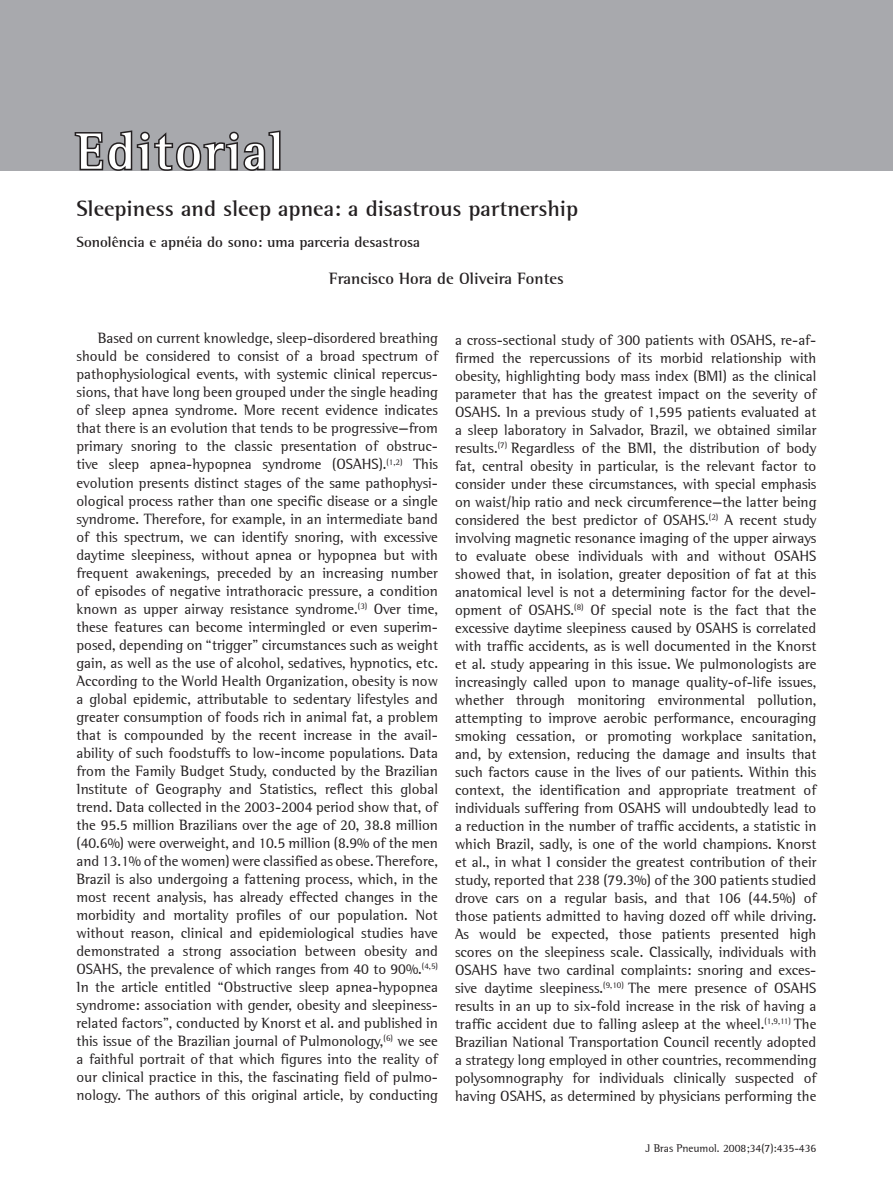
<style>
.page{position:relative;width:893px;height:1191px;background:#fff}
.page>*{position:absolute;margin:0;border:0;box-sizing:border-box;transform-origin:0 0}
.capítulo{font:700 51.75px "Libre Semi Serif S Si";letter-spacing:.05em;color:#fff}
.título___1o_idioma{font:700 22.5px "Libre Semi Serif S Si";color:#231f20}
.autores{font:700 16.5px "Libre Semi Serif S Si";color:#231f20}
.corpo{font:15px/18px "Libre Semi Serif S Si";color:#231f20;text-align:justify}
.título___2o_idioma{font:700 15px "Libre Semi Serif S Si";color:#231f20}
.rodapé{font:11.25px "Libre Semi Serif S Si";color:#231f20}
</style>
<div class="page">
<div style="left:0;top:0;width:893px;height:170px;background:#a8a9ad"></div>
<svg style="left:73px;top:130px;width:209px;height:41px"></svg>
<p class="capítulo" style="left:77px;top:120px;width:208px">Editorial</p>
<p class="título___1o_idioma" style="left:77px;top:195px;width:503px">Sleepiness and sleep apnea: a disastrous partnership</p>
<p class="título___2o_idioma" style="left:77px;top:233px;width:345px">Sonolência e apnéia do sono: uma parceria desastrosa</p>
<p class="autores" style="left:329px;top:268px;width:236px">Francisco Hora de Oliveira Fontes</p>
<p class="corpo" style="left:77px;top:329px;width:363px;text-indent:21px">Based on current knowledge, sleep-disordered breathing should be considered to consist of a broad spectrum of pathophysiological events, with systemic clinical repercus&shy;sions, that have long been grouped under the single heading of sleep apnea syndrome. More recent evidence indicates that there is an evolution that tends to be progressive—from primary snoring to the classic presentation of obstruc&shy;tive sleep apnea-hypopnea syndrome (OSAHS).<sup>(1,2)</sup> This evolution presents distinct stages of the same pathophysi&shy;ological process rather than one specific disease or a single syndrome. Therefore, for example, in an intermediate band of this spectrum, we can identify snoring, with excessive daytime sleepiness, without apnea or hypopnea but with frequent awakenings, preceded by an increasing number of episodes of negative intrathoracic pressure, a condition known as upper airway resistance syndrome.<sup>(3)</sup> Over time, these features can become intermingled or even superim&shy;posed, depending on “trigger” circumstances such as weight gain, as well as the use of alcohol, sedatives, hypnotics, etc.<br>According to the World Health Organization, obesity is now a global epidemic, attributable to sedentary lifestyles and greater consumption of foods rich in animal fat, a problem that is compounded by the recent increase in the avail&shy;ability of such foodstuffs to low-income populations. Data from the Family Budget Study, conducted by the Brazilian Institute of Geography and Statistics, reflect this global trend. Data collected in the 2003-2004 period show that, of the 95.5 million Brazilians over the age of 20, 38.8 million (40.6%) were overweight, and 10.5 million (8.9% of the men and 13.1% of the women) were classified as obese. Therefore, Brazil is also undergoing a fattening process, which, in the most recent analysis, has already effected changes in the morbidity and mortality profiles of our population. Not without reason, clinical and epidemiological studies have demonstrated a strong association between obesity and OSAHS, the prevalence of which ranges from 40 to 90%.<sup>(4,5)<br></sup>In the article entitled “Obstructive sleep apnea-hypopnea syndrome: association with gender, obesity and sleepiness&shy;related factors”, conducted by Knorst et al. and published in this issue of the Brazilian journal of Pulmonology,<sup>(6)</sup> we see a faithful portrait of that which figures into the reality of our clinical practice in this, the fascinating field of pulmo&shy;nology. The authors of this original article, by conducting</p>
<p class="corpo" style="left:455px;top:330px;width:363px">a cross-sectional study of 300 patients with OSAHS, re-af&shy;firmed the repercussions of its morbid relationship with obesity, highlighting body mass index (BMI) as the clinical parameter that has the greatest impact on the severity of OSAHS. In a previous study of 1,595 patients evaluated at a sleep laboratory in Salvador, Brazil, we obtained similar results.<sup>(7)</sup> Regardless of the BMI, the distribution of body fat, central obesity in particular, is the relevant factor to consider under these circumstances, with special emphasis on waist/hip ratio and neck circumference—the latter being considered the best predictor of OSAHS.<sup>(2)</sup> A recent study involving magnetic resonance imaging of the upper airways to evaluate obese individuals with and without OSAHS showed that, in isolation, greater deposition of fat at this anatomical level is not a determining factor for the devel&shy;opment of OSAHS.<sup>(8)</sup> Of special note is the fact that the excessive daytime sleepiness caused by OSAHS is correlated with traffic accidents, as is well documented in the Knorst et al. study appearing in this issue. We pulmonologists are increasingly called upon to manage quality-of-life issues, whether through monitoring environmental pollution, attempting to improve aerobic performance, encouraging smoking cessation, or promoting workplace sanitation, and, by extension, reducing the damage and insults that such factors cause in the lives of our patients. Within this context, the identification and appropriate treatment of individuals suffering from OSAHS will undoubtedly lead to a reduction in the number of traffic accidents, a statistic in which Brazil, sadly, is one of the world champions. Knorst et al., in what I consider the greatest contribution of their study, reported that 238 (79.3%) of the 300 patients studied drove cars on a regular basis, and that 106 (44.5%) of those patients admitted to having dozed off while driving.<br>As would be expected, those patients presented high scores on the sleepiness scale. Classically, individuals with OSAHS have two cardinal complaints: snoring and exces&shy;sive daytime sleepiness.<sup>(9,10)</sup> The mere presence of OSAHS results in an up to six-fold increase in the risk of having a traffic accident due to falling asleep at the wheel.<sup>(1,9,11)</sup> The Brazilian National Transportation Council recently adopted a strategy long employed in other countries, recommending polysomnography for individuals clinically suspected of having OSAHS, as determined by physicians performing the</p>
<p class="rodapé" style="left:646px;top:1141px;width:172px">J Bras Pneumol. 2008;34(7):435-436</p>
</div>
